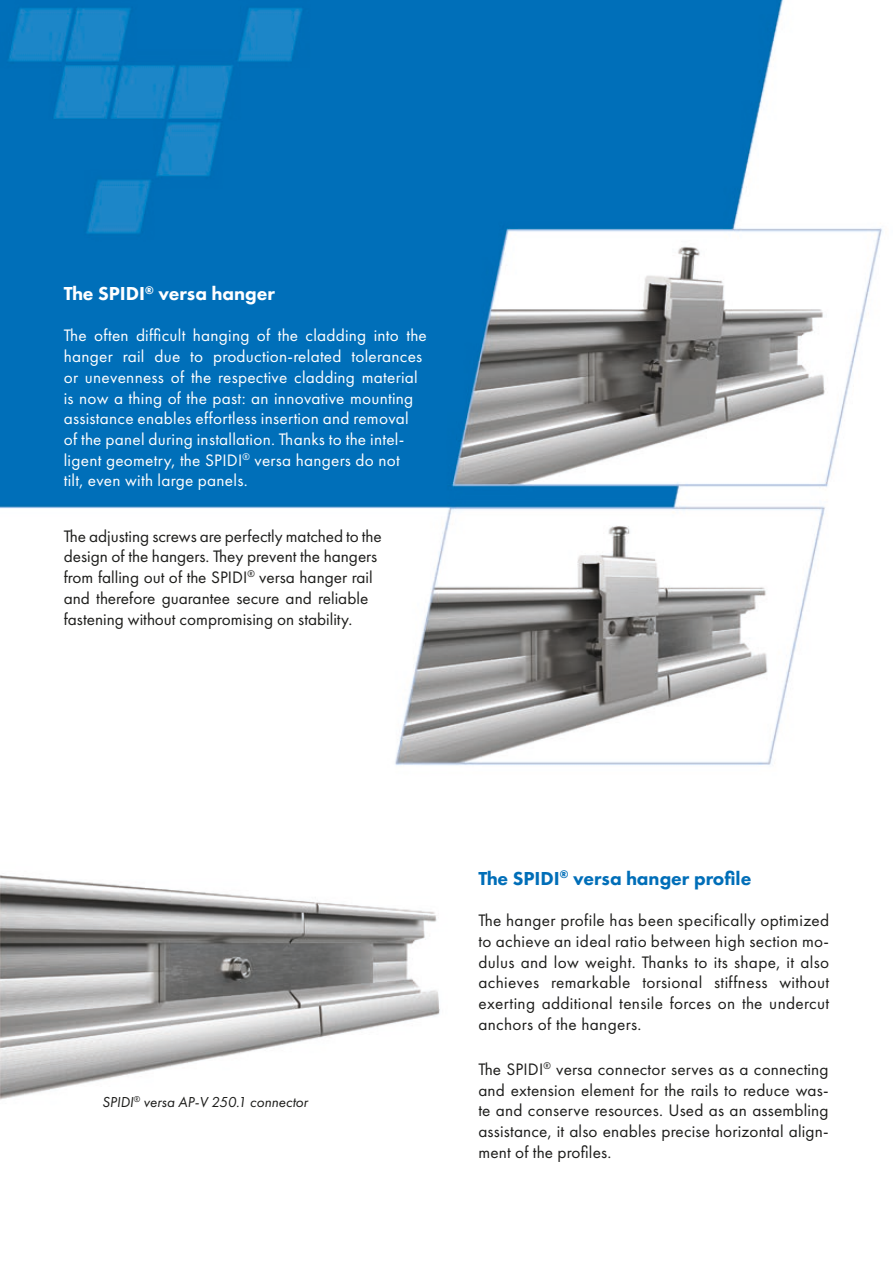
<style>
.page{position:relative;width:893px;height:1263px;background:#fff}
.page>*{position:absolute;margin:0;border:0;box-sizing:border-box;transform-origin:0 0}
.t1{font:800 19.5px "Futura PT";color:#006eb8}
.t2{font:800 19.5px "Futura PT";color:#fff}
.t3{font:17.25px/20.7px "Futura PT";color:#1d1d1b;text-align:justify}
.t4{font:17.25px/20.7px "Futura PT";letter-spacing:.015em;color:#fff}
.t5{font:italic 15px "Futura PT";color:#1d1d1b}
</style>
<div class="page">
<img style="left:0;top:0;width:883px;height:1100px">
<p class="t2" style="left:64px;top:281px;width:213px">The SPIDI<sup>®</sup> versa hanger</p>
<p class="t4" style="left:64px;top:325px;width:365px">The often difficult hanging of the cladding into the hanger rail due to production-related tolerances or unevenness of the respective cladding material is now a thing of the past: an innovative mounting assistance enables effortless insertion and removal<br>of the panel during installation. Thanks to the intel&shy;ligent geometry, the SPIDI<sup>®</sup> versa hangers do not<br>tilt, even with large panels.</p>
<p class="t3" style="left:64px;top:526px;width:320px;text-align:left">The adjusting screws are perfectly matched to the design of the hangers. They prevent the hangers from falling out of the SPIDI<sup>®</sup> versa hanger rail and therefore guarantee secure and reliable fastening without compromising on stability.</p>
<p class="t5" style="left:102px;top:1093px;width:207px">SPIDI<sup>®</sup> versa AP-V 250.1 connector</p>
<p class="t1" style="left:478px;top:866px;width:275px">The SPIDI<sup>®</sup> versa hanger profile</p>
<p class="t3" style="left:478px;top:910px;width:352px">The hanger profile has been specifically optimized to achieve an ideal ratio between high section mo&shy;dulus and low weight. Thanks to its shape, it also achieves remarkable torsional stiffness without exerting additional tensile forces on the undercut anchors of the hangers.</p>
<p class="t3" style="left:478px;top:1059px;width:352px">The SPIDI<sup>®</sup> versa connector serves as a connecting and extension element for the rails to reduce was&shy;te and conserve resources. Used as an assembling assistance, it also enables precise horizontal align&shy;ment of the profiles.</p>
</div>
